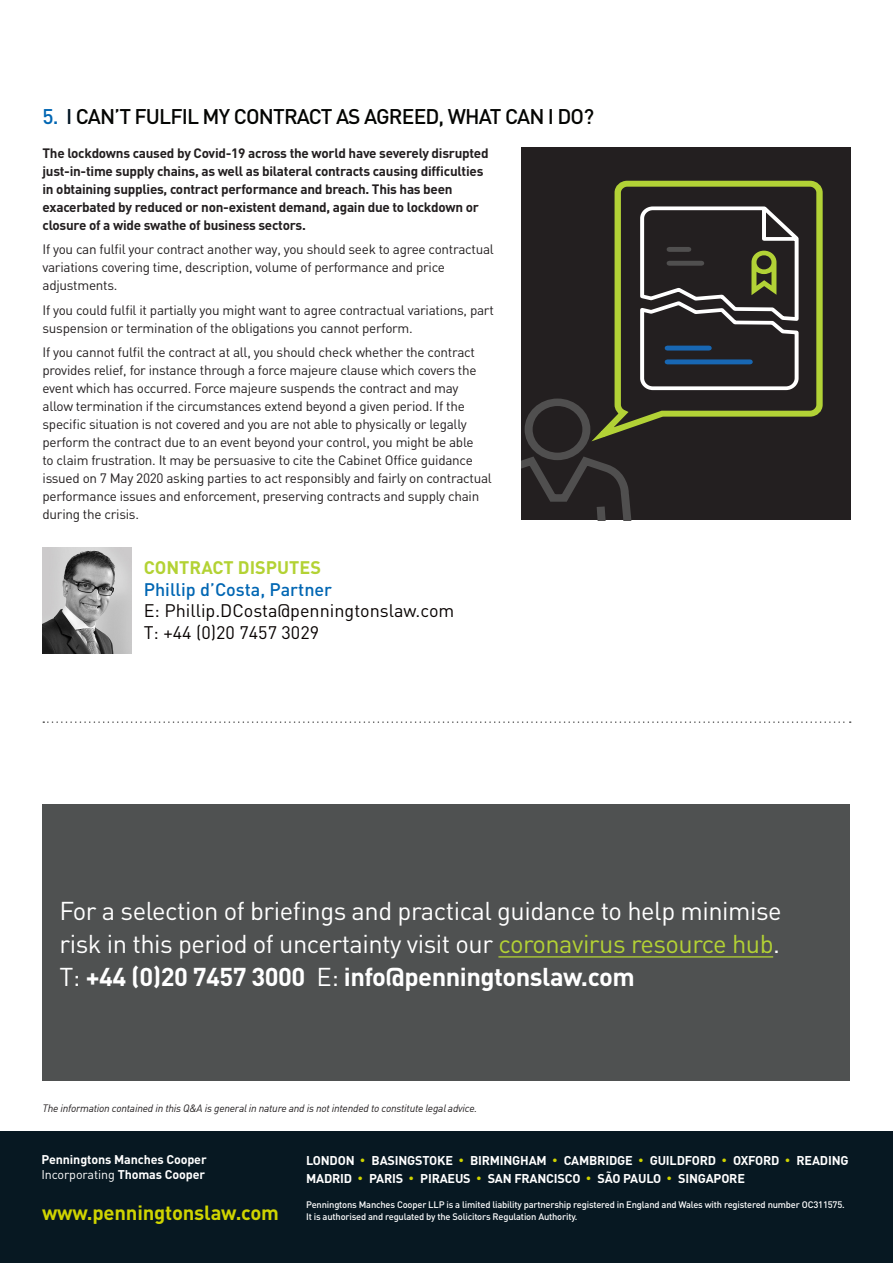
<style>
.page{position:relative;width:893px;height:1263px;background:#fff}
.page>*{position:absolute;margin:0;border:0;box-sizing:border-box;transform-origin:0 0}
.t1{font:25.5px/33px "DIN";letter-spacing:-.02em;color:#fff;text-align:justify}
.QUESTION{font:500 21px "DIN";letter-spacing:-.04em;color:#040503}
.t2{font:700 20.25px "DIN";letter-spacing:-.01em;color:#cfd400}
.t3{font:18px "DIN";color:#080302}
.t4{font:500 18px "DIN";color:#0166b3}
.t5{font:700 18px "DIN";color:#b3d234}
.body{font:13.5px/18px "DIN";letter-spacing:-.02em;color:#231f20}
.body-2{font:700 13.5px/18px "DIN";letter-spacing:-.02em;color:#231f20}
.t6{font:700 12.6px "DIN";letter-spacing:-.015em;color:#fff}
.t7{font:12.6px "DIN";letter-spacing:-.01em;color:#fff}
.body-3{font:italic 10.5px "DIN Offc";letter-spacing:-.02em;color:#231f20}
.t8{font:500 9.3px "DIN";letter-spacing:-.02em;color:#fff}
.s1{color:#0166b3}
.s2{color:#001322}
.s3{color:#b3d234}
.s4{font-weight:700}
.s5{font-weight:500;font-size:11.1px;color:#cfd400}
</style>
<div class="page">
<div style="left:521px;top:148px;width:329px;height:372px;background:#231f20"></div>
<svg style="left:521px;top:398px;width:111px;height:122px"></svg>
<svg style="left:580px;top:181px;width:243px;height:267px"></svg>
<div style="left:0;top:1132px;width:893px;height:131px;background:#071822"></div>
<img style="left:43px;top:547px;width:88px;height:106px">
<div style="left:43px;top:805px;width:807px;height:276px;background:#4f5151"></div>
<hr style="left:498px;top:956px;width:275px;height:1px;background:#b3d234">
<svg style="left:43px;top:721px;width:808px;height:2px"></svg>
<p class="QUESTION" style="left:43px;top:103px;width:553px"><span class="s1">5.</span> <span class="s2">I</span> CAN’T FULFIL MY CONTRACT AS AGREED, WHAT CAN I DO?</p>
<p class="body-2" style="left:43px;top:143px;width:448px">The lockdowns caused by Covid-19 across the world have severely disrupted just-in-time supply chains, as well as bilateral contracts causing difficulties in obtaining supplies, contract performance and breach. This has been exacerbated by reduced or non-existent demand, again due to lockdown or closure of a wide swathe of business sectors.</p>
<p class="body" style="left:43px;top:240px;width:453px">If you can fulfil your contract another way, you should seek to agree contractual variations covering time, description, volume of performance and price adjustments.</p>
<p class="body" style="left:43px;top:301px;width:453px">If you could fulfil it partially you might want to agree contractual variations, part suspension or termination of the obligations you cannot perform.</p>
<p class="body" style="left:43px;top:343px;width:451px">If you cannot fulfil the contract at all, you should check whether the contract provides relief, for instance through a force majeure clause which covers the event which has occurred. Force majeure suspends the contract and may allow termination if the circumstances extend beyond a given period. If the specific situation is not covered and you are not able to physically or legally perform the contract due to an event beyond your control, you might be able<br>to claim frustration. It may be persuasive to cite the Cabinet Office guidance issued on 7 May 2020 asking parties to act responsibly and fairly on contractual performance issues and enforcement, preserving contracts and supply chain during the crisis.</p>
<p class="t5" style="left:144px;top:556px;width:179px">CONTRACT DISPUTES</p>
<p class="t4" style="left:144px;top:578px;width:190px">Phillip d’Costa, Partner</p>
<p class="t3" style="left:144px;top:600px;width:312px">E: Phillip.DCosta@penningtonslaw.com</p>
<p class="t3" style="left:144px;top:621px;width:177px">T: +44 (0)20 7457 3029</p>
<p class="t1" style="left:60px;top:894px;width:724px">For a selection of briefings and practical guidance to help minimise risk in this period of uncertainty visit our <span class="s3">coronavirus resource hub</span>.<br>T: <span class="s4">+44 (0)20 7457 3000</span> E: <span class="s4">info@penningtonslaw.com</span></p>
<p class="body-3" style="left:43px;top:1101px;width:436px">The information contained in this Q&amp;A is general in nature and is not intended to constitute legal advice.</p>
<p class="t6" style="left:41px;top:1151px;width:167px">Penningtons Manches Cooper</p>
<p class="t7" style="left:41px;top:1166px;width:165px">Incorporating <span class="s4">Thomas Cooper</span></p>
<p class="t6" style="left:306px;top:1152px;width:544px">LONDON <span class="s5">•</span> BASINGSTOKE <span class="s5">•</span> BIRMINGHAM <span class="s5">•</span> CAMBRIDGE <span class="s5">•</span> GUILDFORD <span class="s5">•</span> OXFORD <span class="s5">•</span> READING</p>
<p class="t6" style="left:306px;top:1170px;width:440px">MADRID <span class="s5">•</span> PARIS <span class="s5">•</span> PIRAEUS <span class="s5">•</span> SAN FRANCISCO <span class="s5">•</span> SÃO PAULO <span class="s5">•</span> SINGAPORE</p>
<p class="t8" style="left:306px;top:1199px;width:540px">Penningtons Manches Cooper LLP is a limited liability partnership registered in England and Wales with registered number OC311575.</p>
<p class="t2" style="left:42px;top:1199px;width:238px">www.penningtonslaw.com</p>
<p class="t8" style="left:306px;top:1211px;width:273px">It is authorised and regulated by the Solicitors Regulation Authority.</p>
</div>
